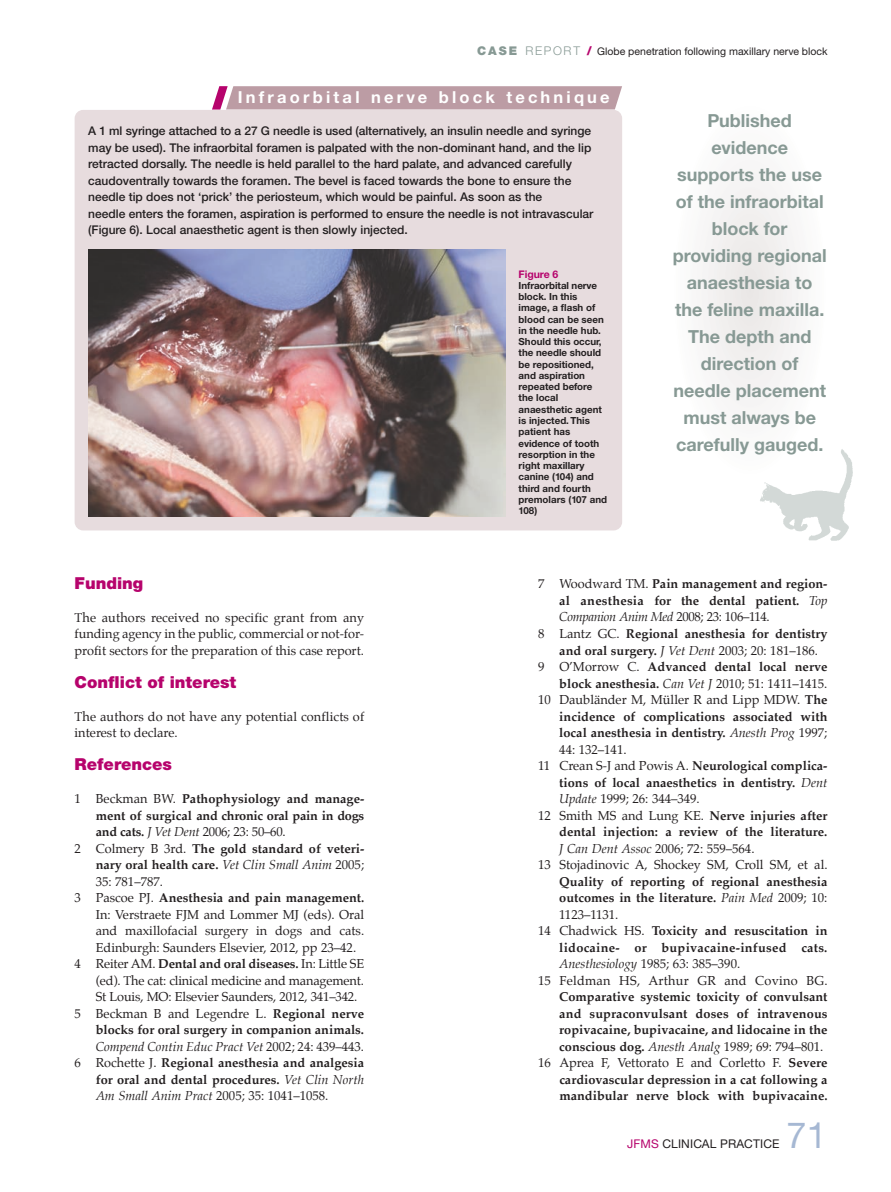
<style>
.page{position:relative;width:891px;height:1192px;background:#fff}
.page>*{position:absolute;margin:0;border:0;box-sizing:border-box;transform-origin:0 0}
.t1{font:36px "Helvetica Neue CE";color:#a6b8d3}
.t2{font:700 18px/27px "Helvetica Neue CE";color:#879994;text-align:center}
.t3{font:900 16.5px "Helvetica Neue CE";color:#b6036c}
.t4{font:700 16.5px "Helvetica Neue CE";letter-spacing:.195em;color:#fff}
.t5{font:700 12.75px "Palatino";color:#231f20}
.t6{font:12.75px/16.5px "Palatino";color:#231f20;text-align:justify}
.t7{font:italic 12.75px "Palatino";color:#231f20}
.t8{font:700 12.75px "Palatino";letter-spacing:-.02em;color:#231f20}
.t9{font:700 12.75px "Palatino";letter-spacing:.02em;color:#231f20}
.t10{font:italic 12.75px "Palatino";letter-spacing:-.025em;color:#231f20}
.t11{font:12.75px "Palatino";letter-spacing:.02em;color:#231f20}
.t12{font:12.75px "Palatino";letter-spacing:-.02em;color:#231f20}
.t13{font:500 12px/16.5px "Helvetica Neue CE";color:#231f20}
.t14{font:12px "Helvetica Neue CE";letter-spacing:.01em;color:#231f20}
.t15{font:10.5px "Helvetica Neue CE";color:#231f20}
.t16{font:700 10.5px "Helvetica Neue CE";letter-spacing:-.005em;color:#b6036c}
.t17{font:700 9.75px/11.2px "Helvetica Neue CE";color:#231f20}
.s1{font-weight:900;font-size:12px;color:#879994}
.s2{font-family:"Helvetica Neue";font-weight:300;font-size:12px;color:#879994}
.s3{font-weight:900;font-size:12px;color:#b6036c}
.s4{font-weight:400}
.s5{font-weight:700}
.s6{font-style:italic}
.s7{font-weight:400;font-style:italic}
.s8{font-style:normal}
.s9{color:#b6036c}
</style>
<div class="page">
<div style="left:672px;top:100px;width:154px;height:379px;background:#f8f7f7;border-radius:50%"></div>
<img style="left:760px;top:449px;width:93px;height:92px">
<div style="left:75px;top:110px;width:547px;height:420px;background:#e7dcde;border-radius:9px"></div>
<svg style="left:212px;top:86px;width:410px;height:23px;background:#be9ca6"></svg>
<img style="left:88px;top:249px;width:417px;height:267px">
<p class="t15" style="left:477px;top:48px;width:352px"><span class="s1">C A S E</span> <span class="s2">R E P O R T</span> <span class="s3">/</span> Globe penetration following maxillary nerve block</p>
<p class="t4" style="left:238px;top:91px;width:373px">Infraorbital nerve block technique</p>
<p class="t13" style="left:88px;top:124px;width:507px">A 1 ml syringe attached to a 27 G needle is used (alternatively, an insulin needle and syringe may be used). The infraorbital foramen is palpated with the non-dominant hand, and the lip retracted dorsally. The needle is held parallel to the hard palate, and advanced carefully caudoventrally towards the foramen. The bevel is faced towards the bone to ensure the needle tip does not ‘prick’ the periosteum, which would be painful. As soon as the<br>needle enters the foramen, aspiration is performed to ensure the needle is not intravascular (Figure 6). Local anaesthetic agent is then slowly injected.</p>
<p class="t16" style="left:518px;top:270px;width:41px">Figure 6</p>
<p class="t17" style="left:518px;top:281px;width:90px">Infraorbital nerve block. In this image, a flash of blood can be seen in the needle hub.<br>Should this occur, the needle should be repositioned, and aspiration repeated before the local anaesthetic agent is injected. This patient has evidence of tooth resorption in the right maxillary canine (104) and third and fourth premolars (107 and<br>108)</p>
<h2 class="t2" style="left:673px;top:108px;width:155px">Published evidence supports the use of the infraorbital block for providing regional anaesthesia to the feline maxilla.<br>The depth and direction of needle placement must always be carefully gauged.</h2>
<p class="t3" style="left:75px;top:576px;width:70px">Funding</p>
<p class="t6" style="left:75px;top:609px;width:291px">The authors received no specific grant from any funding agency in the public, commercial or not-for&shy;profit sectors for the preparation of this case report.</p>
<p class="t3" style="left:75px;top:675px;width:163px">Conflict of interest</p>
<p class="t6" style="left:75px;top:708px;width:291px">The authors do not have any potential conflicts of interest to declare.</p>
<p class="t3" style="left:75px;top:758px;width:99px">References</p>
<p class="t5" style="left:75px;top:792px;width:291px"><span class="s4">1 Beckman BW.</span> Pathophysiology and manage-</p>
<p class="t8" style="left:96px;top:809px;width:270px">ment of surgical and chronic oral pain in dogs</p>
<p class="t12" style="left:96px;top:825px;width:191px"><span class="s5">and cats.</span> <span class="s6">J Vet Dent</span> 2006; 23: 50–60.</p>
<p class="t5" style="left:75px;top:842px;width:291px"><span class="s4">2 Colmery B 3rd.</span> The gold standard of veteri-</p>
<p class="t5" style="left:96px;top:858px;width:270px">nary oral health care. <span class="s7">Vet Clin Small Anim</span> <span class="s4">2005;</span></p>
<p class="t6" style="left:96px;top:873px;width:69px">35: 781–787.</p>
<p class="t5" style="left:75px;top:891px;width:291px"><span class="s4">3 Pascoe PJ.</span> Anesthesia and pain management.</p>
<p class="t6" style="left:96px;top:906px;width:270px">in: Verstraete FJM and Lommer MJ (eds). oral</p>
<p class="t6" style="left:96px;top:923px;width:270px">and maxillofacial surgery in dogs and cats.</p>
<p class="t6" style="left:96px;top:939px;width:262px">Edinburgh: Saunders Elsevier, 2012, pp 23–42.</p>
<p class="t5" style="left:75px;top:957px;width:291px"><span class="s4">4 Reiter AM.</span> Dental and oral diseases. <span class="s4">in: Little SE</span></p>
<p class="t6" style="left:96px;top:972px;width:270px">(ed). The cat: clinical medicine and management.</p>
<p class="t6" style="left:96px;top:989px;width:263px">St Louis, Mo: Elsevier Saunders, 2012, 341–342.</p>
<p class="t6" style="left:75px;top:1005px;width:291px">5 Beckman B and Legendre L. <span class="s5">Regional nerve</span></p>
<p class="t5" style="left:96px;top:1023px;width:270px">blocks for oral surgery in companion animals.</p>
<p class="t7" style="left:96px;top:1040px;width:270px">Compend Contin Educ Pract Vet <span class="s8">2002; 24: 439–443.</span></p>
<p class="t5" style="left:75px;top:1056px;width:291px"><span class="s4">6 Rochette J.</span> Regional anesthesia and analgesia</p>
<p class="t5" style="left:96px;top:1073px;width:270px">for oral and dental procedures. <span class="s7">Vet Clin North</span></p>
<p class="t6" style="left:96px;top:1088px;width:234px"><span class="s6">Am Small Anim Pract</span> 2005; 35: 1041–1058.</p>
<p class="t5" style="left:538px;top:578px;width:291px"><span class="s4">7 Woodward TM.</span> Pain management and region-</p>
<p class="t5" style="left:559px;top:594px;width:270px">al anesthesia for the dental patient. <span class="s7">Top</span></p>
<p class="t10" style="left:559px;top:611px;width:212px">Companion Anim Med <span class="s8">2008; 23: 106–114.</span></p>
<p class="t5" style="left:538px;top:627px;width:291px"><span class="s4">8 Lantz GC.</span> Regional anesthesia for dentistry</p>
<p class="t6" style="left:559px;top:642px;width:260px"><span class="s5">and oral surgery.</span> <span class="s6">J Vet Dent</span> 2003; 20: 181–186.</p>
<p class="t5" style="left:538px;top:660px;width:291px"><span class="s4">9 o’Morrow C.</span> Advanced dental local nerve</p>
<p class="t6" style="left:559px;top:675px;width:270px"><span class="s5">block anesthesia.</span> <span class="s6">Can Vet J</span> 2010; 51: 1411–1415.</p>
<p class="t6" style="left:538px;top:692px;width:291px">10 daubländer M, Müller R and Lipp MdW. <span class="s5">The</span></p>
<p class="t5" style="left:559px;top:710px;width:270px">incidence of complications associated with</p>
<p class="t5" style="left:559px;top:726px;width:270px">local anesthesia in dentistry. <span class="s7">Anesth Prog</span> <span class="s4">1997;</span></p>
<p class="t6" style="left:559px;top:741px;width:69px">44: 132–141.</p>
<p class="t5" style="left:538px;top:759px;width:291px"><span class="s4">11 Crean S-J and Powis A.</span> Neurological complica-</p>
<p class="t5" style="left:559px;top:776px;width:270px">tions of local anaesthetics in dentistry. <span class="s7">Dent</span></p>
<p class="t6" style="left:559px;top:791px;width:142px"><span class="s6">Update</span> 1999; 26: 344–349.</p>
<p class="t6" style="left:538px;top:807px;width:291px">12 Smith MS and Lung KE. <span class="s5">Nerve injuries after</span></p>
<p class="t5" style="left:559px;top:825px;width:270px">dental injection: a review of the literature.</p>
<p class="t6" style="left:559px;top:840px;width:197px"><span class="s6">J Can Dent Assoc</span> 2006; 72: 559–564.</p>
<p class="t6" style="left:538px;top:857px;width:291px">13 Stojadinovic A, Shockey SM, Croll SM, et al.</p>
<p class="t5" style="left:559px;top:875px;width:270px">Quality of reporting of regional anesthesia</p>
<p class="t5" style="left:559px;top:891px;width:270px">outcomes in the literature. <span class="s7">Pain Med</span> <span class="s4">2009; 10:</span></p>
<p class="t6" style="left:559px;top:906px;width:61px">1123–1131.</p>
<p class="t5" style="left:538px;top:924px;width:291px"><span class="s4">14 Chadwick HS.</span> Toxicity and resuscitation in</p>
<p class="t9" style="left:559px;top:941px;width:270px">lidocaine- or bupivacaine-infused cats.</p>
<p class="t6" style="left:559px;top:956px;width:182px"><span class="s6">Anesthesiology</span> 1985; 63: 385–390.</p>
<p class="t11" style="left:538px;top:974px;width:291px">15 Feldman HS, Arthur GR and Covino BG.</p>
<p class="t5" style="left:559px;top:990px;width:270px">Comparative systemic toxicity of convulsant</p>
<p class="t5" style="left:559px;top:1007px;width:270px">and supraconvulsant doses of intravenous</p>
<p class="t5" style="left:559px;top:1023px;width:270px">ropivacaine, bupivacaine, and lidocaine in the</p>
<p class="t6" style="left:559px;top:1038px;width:266px"><span class="s5">conscious dog.</span> <span class="s6">Anesth Analg</span> 1989; 69: 794–801.</p>
<p class="t6" style="left:538px;top:1055px;width:291px">16 Aprea F, Vettorato E and Corletto F. <span class="s5">Severe</span></p>
<p class="t5" style="left:559px;top:1073px;width:270px">cardiovascular depression in a cat following a</p>
<p class="t5" style="left:559px;top:1089px;width:270px">mandibular nerve block with bupivacaine.</p>
<p class="t14" style="left:627px;top:1138px;width:154px"><span class="s9">JFMS</span> CLINICAL PRACTICE</p>
<h1 class="t1" style="left:786px;top:1121px;width:42px">71</h1>
</div>
